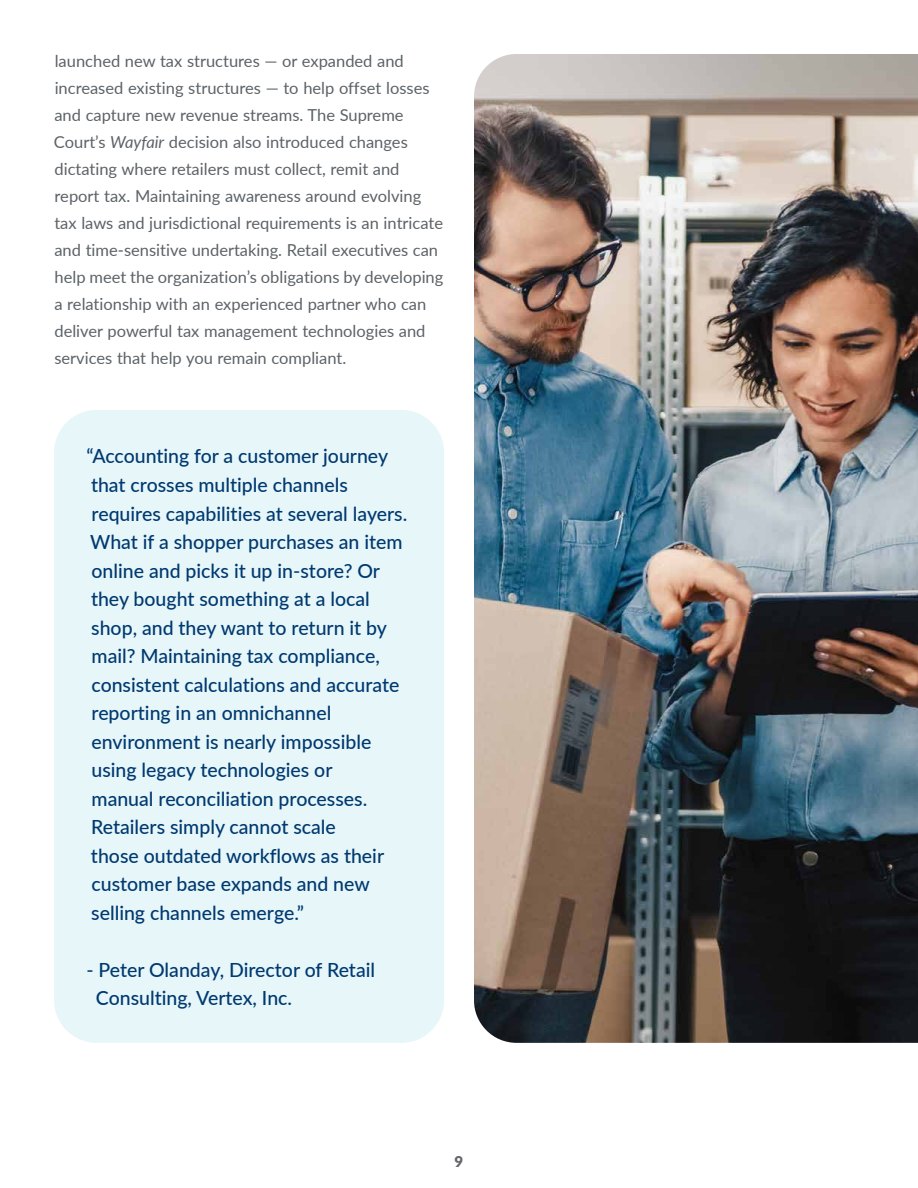
<style>
.page{position:relative;width:918px;height:1188px;background:#fff}
.page>*{position:absolute;margin:0;border:0;box-sizing:border-box;transform-origin:0 0}
.t1{font:500 19.5px/28.5px "Lato";color:#003970}
.t2{font:16.5px/27px "Lato";color:#5c6267}
.t3{font:900 15px "Lato";color:#636569}
.s1{font-style:italic}
</style>
<div class="page">
<div style="left:54px;top:410px;width:390px;height:633px;background:#e6f6f9;border-radius:43px"></div>
<img style="left:474px;top:54px;width:444px;height:989px">
<p class="t2" style="left:54px;top:47px;width:391px">launched new tax structures — or expanded and increased existing structures — to help offset losses and capture new revenue streams. The Supreme Court’s <span class="s1">Wayfair</span> decision also introduced changes dictating where retailers must collect, remit and report tax. Maintaining awareness around evolving tax laws and jurisdictional requirements is an intricate and time-sensitive undertaking. Retail executives can help meet the organization’s obligations by developing a relationship with an experienced partner who can deliver powerful tax management technologies and services that help you remain compliant.</p>
<p class="t1" style="left:86px;top:441px;width:322px">“Accounting for a customer journey that crosses multiple channels requires capabilities at several layers.<br>What if a shopper purchases an item online and picks it up in-store? Or they bought something at a local shop, and they want to return it by mail? Maintaining tax compliance, consistent calculations and accurate reporting in an omnichannel environment is nearly impossible using legacy technologies or<br>manual reconciliation processes.<br>Retailers simply cannot scale<br>those outdated workflows as their customer base expands and new selling channels emerge.”</p>
<p class="t1" style="left:96px;top:955px;width:281px;text-indent:-9px">- Peter Olanday, Director of Retail<br>Consulting, Vertex, Inc.</p>
<p class="t3" style="left:455px;top:1150px;width:10px">9</p>
</div>
